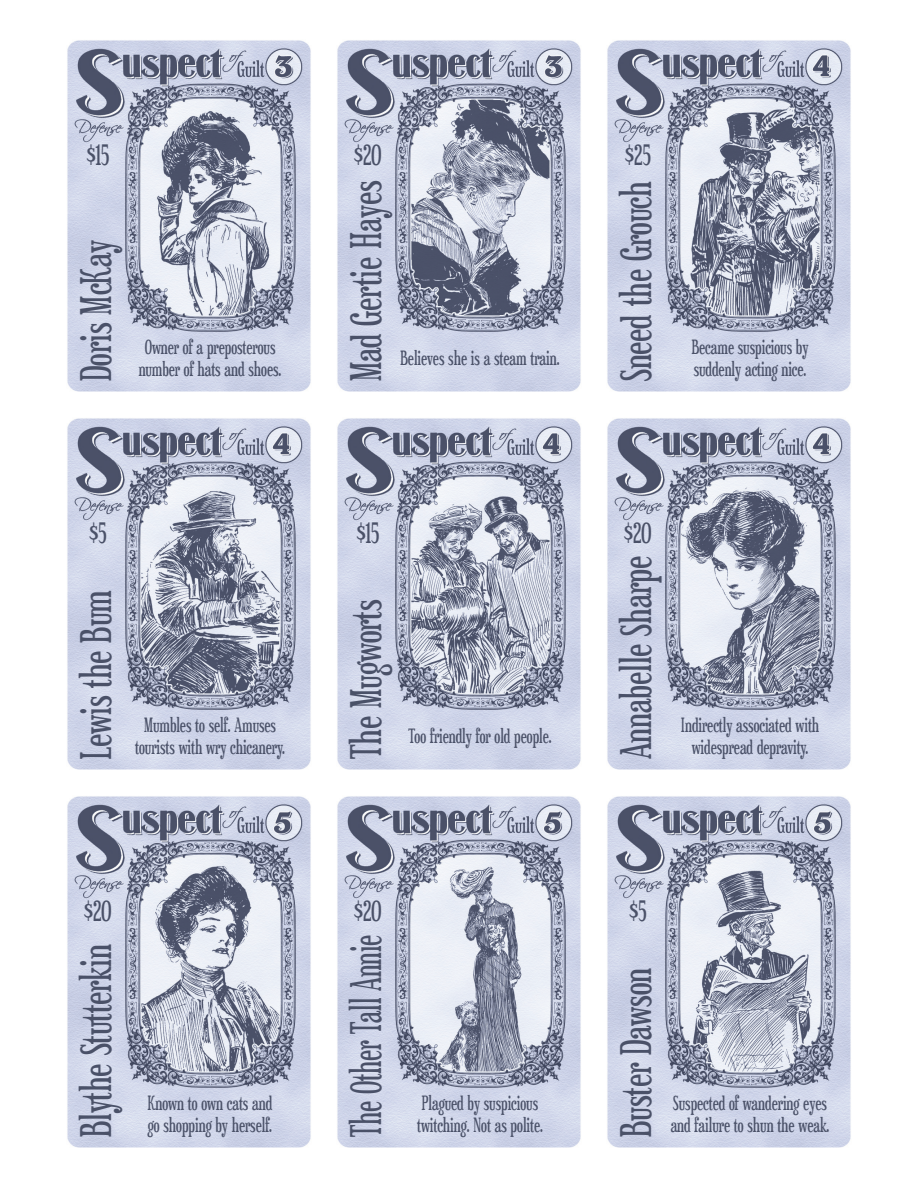
<style>
.page{position:relative;width:918px;height:1188px;background:#fff}
.page>*{position:absolute;margin:0;border:0;box-sizing:border-box;transform-origin:0 0}
.t1{font:45px "Euphorigenic S";color:#4a5168}
.t2{font:45px "Euphorigenic S";color:#4a5168;scale:.84 1}
.t3{font:30px "Euphorigenic S";letter-spacing:-.01em;color:#4a5168}
.t4{font:21px/22.5px "Euphorigenic S";color:#4a5168;text-align:center}
</style>
<div class="page">
<img style="left:67px;top:40px;width:784px;height:1108px">
<p class="t3" style="left:87px;top:140px;width:24px">$15</p>
<p class="t1" style="left:74px;top:381px;width:143px;rotate:-90deg">Doris McKay</p>
<p class="t4" style="left:145px;top:336px;width:132px">Owner of a preposterous</p>
<p class="t4" style="left:139px;top:359px;width:144px">number of hats and shoes.</p>
<p class="t3" style="left:89px;top:518px;width:19px">$5</p>
<p class="t1" style="left:74px;top:759px;width:171px;rotate:-90deg">Lewis the Bum</p>
<p class="t4" style="left:144px;top:714px;width:133px">Mumbles to self. Amuses</p>
<p class="t4" style="left:135px;top:737px;width:151px">tourists with wry chicanery.</p>
<p class="t3" style="left:84px;top:896px;width:29px">$20</p>
<p class="t1" style="left:74px;top:1137px;width:194px;rotate:-90deg">Blythe Stutterkin</p>
<p class="t4" style="left:148px;top:1092px;width:126px">Known to own cats and</p>
<p class="t4" style="left:148px;top:1115px;width:126px">go shopping by herself.</p>
<p class="t3" style="left:354px;top:140px;width:29px">$20</p>
<p class="t1" style="left:344px;top:381px;width:203px;rotate:-90deg">Mad Gertie Hayes</p>
<p class="t4" style="left:400px;top:348px;width:161px">Believes she is a steam train.</p>
<p class="t3" style="left:357px;top:518px;width:24px">$15</p>
<p class="t1" style="left:344px;top:759px;width:161px;rotate:-90deg">The Mugworts</p>
<p class="t4" style="left:408px;top:726px;width:145px">Too friendly for old people.</p>
<p class="t3" style="left:354px;top:896px;width:29px">$20</p>
<p class="t2" style="left:344px;top:1137px;width:242px;rotate:-90deg">The Other Tall Annie</p>
<p class="t4" style="left:422px;top:1092px;width:118px">Plagued by suspicious</p>
<p class="t4" style="left:417px;top:1115px;width:127px">twitching. Not as polite.</p>
<p class="t3" style="left:625px;top:140px;width:27px">$25</p>
<p class="t1" style="left:614px;top:381px;width:202px;rotate:-90deg">Sneed the Grouch</p>
<p class="t4" style="left:692px;top:336px;width:118px">Became suspicious by</p>
<p class="t4" style="left:694px;top:359px;width:114px">suddenly acting nice.</p>
<p class="t3" style="left:624px;top:518px;width:29px">$20</p>
<p class="t1" style="left:614px;top:759px;width:205px;rotate:-90deg">Annabelle Sharpe</p>
<p class="t4" style="left:681px;top:714px;width:140px">Indirectly associated with widespread depravity.</p>
<p class="t3" style="left:629px;top:896px;width:19px">$5</p>
<p class="t1" style="left:614px;top:1137px;width:171px;rotate:-90deg">Buster Dawson</p>
<p class="t4" style="left:671px;top:1092px;width:160px;text-align:left">Suspected of wandering eyes and failure to shun the weak.</p>
</div>
